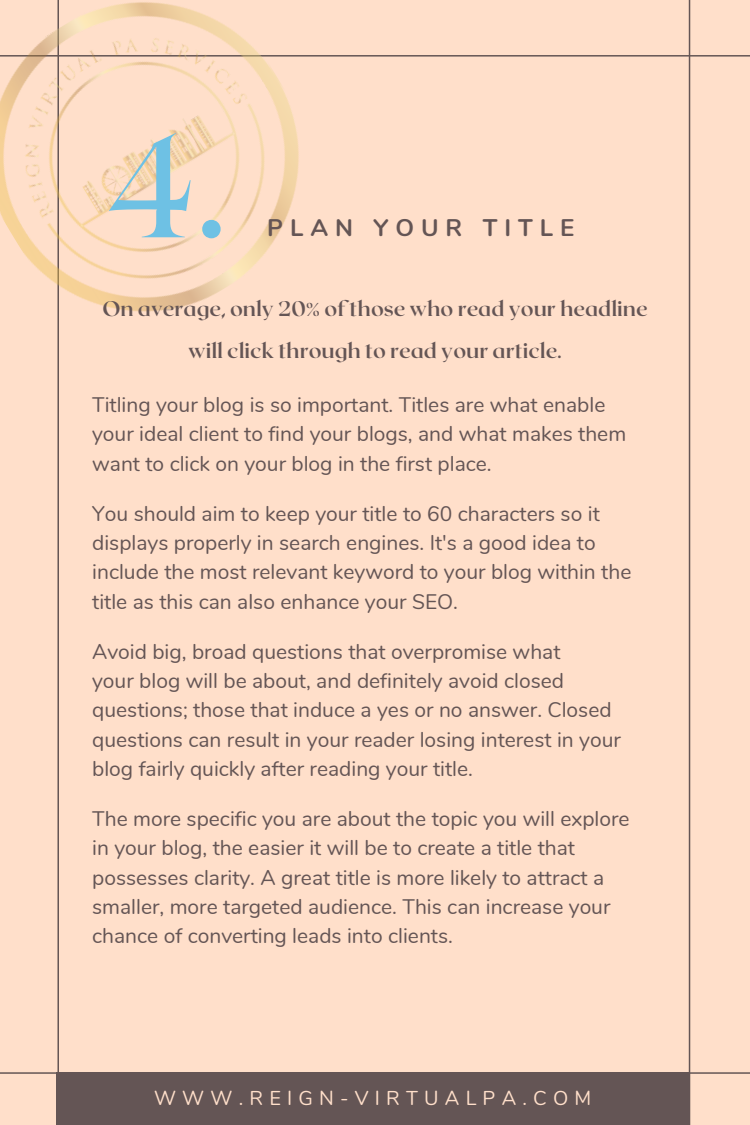
<style>
.page{position:relative;width:750px;height:1125px;background:#ffdfca}
.page>*{position:absolute;margin:0;border:0;box-sizing:border-box;transform-origin:0 0}
.t1{font:145px "Roxborough CF";color:#6ec1e4}
.t2{font:700 24px "Nunito";letter-spacing:.29em;color:#645555}
.t3{font:21px/29.2px "Nunito";color:#645555}
.t4{font:700 21px/42px "Roxborough CF";color:#645555;text-align:center}
.t5{font:20px "Nunito";letter-spacing:.31em;color:#ffdfca}
.s1{font-weight:400}
</style>
<div class="page">
<hr style="left:57px;top:0;width:2px;height:1125px;background:#645555">
<hr style="left:689px;top:0;width:1px;height:1125px;background:#645555">
<hr style="left:0;top:55px;width:750px;height:2px;background:#645555">
<div style="left:57px;top:1072px;width:632px;height:53px;background:#645555"></div>
<img style="left:0;top:0;width:357px;height:368px">
<hr style="left:0;top:1072px;width:750px;height:2px;background:#645555">
<p class="t1" style="left:105px;top:92px;width:124px">4.</p>
<p class="t2" style="left:267px;top:212px;width:308px">PLAN YOUR TITLE</p>
<p class="t4" style="left:102px;top:287px;width:547px">On average, only 20% of those who read your headline will click through to read your article<span class="s1">.</span></p>
<p class="t3" style="left:92px;top:391px;width:536px">Titling your blog is so important. Titles are what enable your ideal client to find your blogs, and what makes them want to click on your blog in the first place.</p>
<p class="t3" style="left:92px;top:499px;width:541px">You should aim to keep your title to 60 characters so it displays properly in search engines. It's a good idea to include the most relevant keyword to your blog within the title as this can also enhance your SEO.</p>
<p class="t3" style="left:92px;top:637px;width:470px">Avoid big, broad questions that overpromise what</p>
<p class="t3" style="left:92px;top:667px;width:530px">your blog will be about, and definitely avoid closed questions; those that induce a yes or no answer. Closed questions can result in your reader losing interest in your blog fairly quickly after reading your title.</p>
<p class="t3" style="left:92px;top:805px;width:539px">The more specific you are about the topic you will explore in your blog, the easier it will be to create a title that possesses clarity. A great title is more likely to attract a smaller, more targeted audience. This can increase your chance of converting leads into clients.</p>
<p class="t5" style="left:154px;top:1085px;width:439px">WWW.REIGN-VIRTUALPA.COM</p>
</div>
